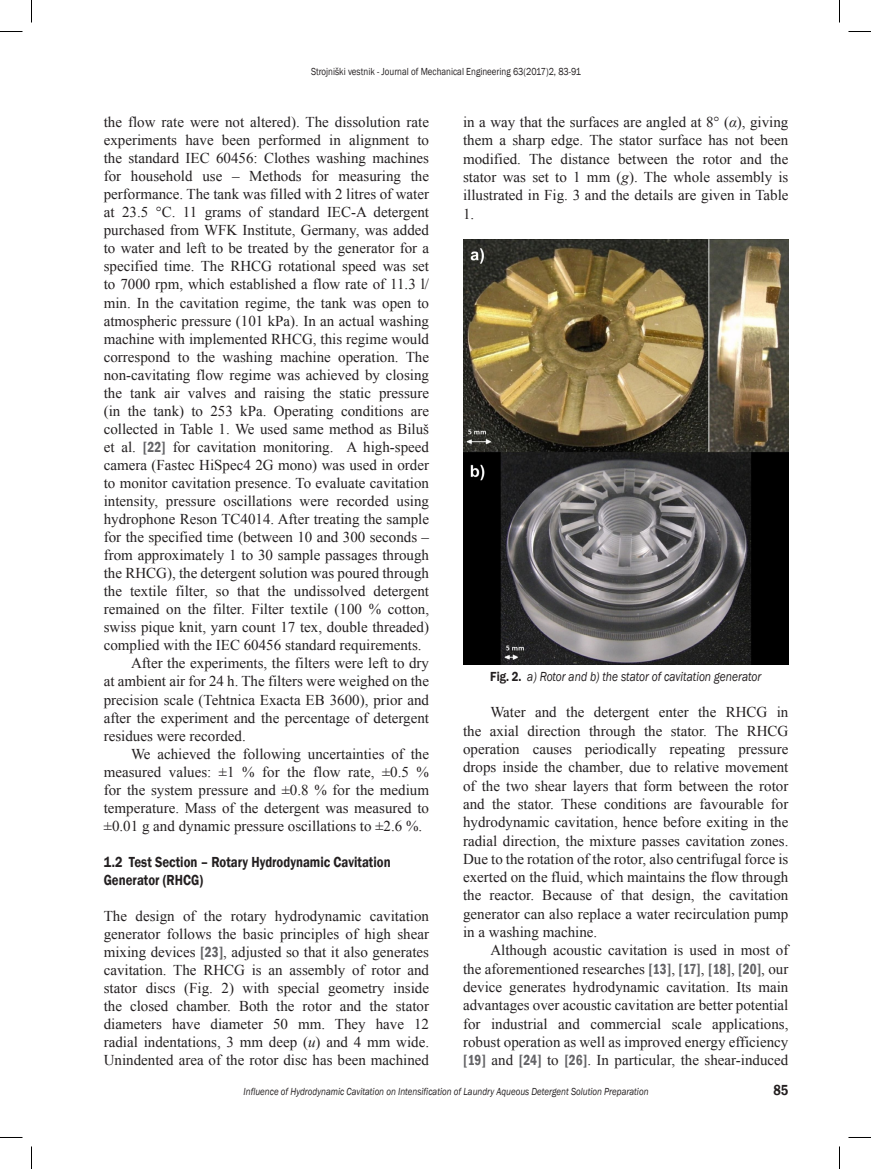
<style>
.page{position:relative;width:871px;height:1169px;background:#fff}
.page>*{position:absolute;margin:0;border:0;box-sizing:border-box;transform-origin:0 0}
.t1{font:15px/18.3px "Times New Roman";color:#231f20;text-align:justify}
.t2{font:600 15px/18px "Franklin Gothic";color:#231f20;scale:.85 1}
.t3{font:italic 13.5px "Franklin Gothic";color:#231f20;scale:.85 1}
.t4{font:italic 10.5px "Franklin Gothic";color:#231f20;scale:.85 1}
.t5{font:10.5px "Franklin Gothic";color:#231f20;scale:.85 1}
.s1{font-family:"Franklin Gothic";font-weight:600;font-stretch:condensed;color:#636366}
.s2{font-style:italic}
.s3{font-weight:600;font-style:normal}
</style>
<div class="page">
<img style="left:463px;top:240px;width:325px;height:424px">
<svg style="left:0;top:31px;width:22px;height:1px"></svg>
<svg style="left:848px;top:31px;width:23px;height:1px"></svg>
<svg style="left:0;top:1137px;width:22px;height:1px"></svg>
<svg style="left:848px;top:1137px;width:23px;height:1px"></svg>
<svg style="left:31px;top:0;width:1px;height:23px"></svg>
<svg style="left:31px;top:1146px;width:1px;height:23px"></svg>
<svg style="left:839px;top:0;width:1px;height:23px"></svg>
<svg style="left:839px;top:1146px;width:1px;height:23px"></svg>
<p class="t5" style="left:311px;top:65px;width:319px">Strojniški vestnik - Journal of Mechanical Engineering 63(2017)2, 83-91</p>
<p class="t1" style="left:104px;top:112px;width:327px">the flow rate were not altered). The dissolution rate</p>
<p class="t1" style="left:104px;top:130px;width:327px">experiments have been performed in alignment to</p>
<p class="t1" style="left:104px;top:148px;width:327px">the standard IEC 60456: Clothes washing machines</p>
<p class="t1" style="left:104px;top:166px;width:327px">for household use – Methods for measuring the</p>
<p class="t1" style="left:104px;top:184px;width:327px">performance. The tank was filled with 2 litres of water</p>
<p class="t1" style="left:104px;top:203px;width:327px">at 23.5 °C. 11 grams of standard IEC-A detergent</p>
<p class="t1" style="left:104px;top:221px;width:327px">purchased from WFK Institute, Germany, was added</p>
<p class="t1" style="left:104px;top:239px;width:327px">to water and left to be treated by the generator for a</p>
<p class="t1" style="left:104px;top:257px;width:327px">specified time. The RHCG rotational speed was set</p>
<p class="t1" style="left:104px;top:275px;width:327px">to 7000 rpm, which established a flow rate of 11.3 l/</p>
<p class="t1" style="left:104px;top:293px;width:327px">min. In the cavitation regime, the tank was open to</p>
<p class="t1" style="left:104px;top:311px;width:327px">atmospheric pressure (101 kPa). In an actual washing</p>
<p class="t1" style="left:104px;top:329px;width:327px">machine with implemented RHCG, this regime would</p>
<p class="t1" style="left:104px;top:347px;width:327px">correspond to the washing machine operation. The</p>
<p class="t1" style="left:104px;top:365px;width:327px">non-cavitating flow regime was achieved by closing</p>
<p class="t1" style="left:104px;top:383px;width:327px">the tank air valves and raising the static pressure</p>
<p class="t1" style="left:104px;top:401px;width:327px">(in the tank) to 253 kPa. Operating conditions are</p>
<p class="t1" style="left:104px;top:419px;width:327px">collected in Table 1. We used same method as Biluš</p>
<p class="t1" style="left:104px;top:437px;width:327px">et al. <span class="s1">[22]</span> for cavitation monitoring. A high-speed</p>
<p class="t1" style="left:104px;top:455px;width:327px">camera (Fastec HiSpec4 2G mono) was used in order</p>
<p class="t1" style="left:104px;top:473px;width:327px">to monitor cavitation presence. To evaluate cavitation</p>
<p class="t1" style="left:104px;top:491px;width:327px">intensity, pressure oscillations were recorded using</p>
<p class="t1" style="left:104px;top:509px;width:327px">hydrophone Reson TC4014. After treating the sample</p>
<p class="t1" style="left:104px;top:527px;width:327px">for the specified time (between 10 and 300 seconds –</p>
<p class="t1" style="left:104px;top:545px;width:327px">from approximately 1 to 30 sample passages through</p>
<p class="t1" style="left:104px;top:563px;width:327px">the RHCG), the detergent solution was poured through</p>
<p class="t1" style="left:104px;top:581px;width:327px">the textile filter, so that the undissolved detergent</p>
<p class="t1" style="left:104px;top:599px;width:327px">remained on the filter. Filter textile (100 % cotton,</p>
<p class="t1" style="left:104px;top:617px;width:327px">swiss pique knit, yarn count 17 tex, double threaded)</p>
<p class="t1" style="left:104px;top:635px;width:319px">complied with the IEC 60456 standard requirements.</p>
<p class="t1" style="left:131px;top:654px;width:300px">After the experiments, the filters were left to dry</p>
<p class="t1" style="left:104px;top:672px;width:327px">at ambient air for 24 h. The filters were weighed on the</p>
<p class="t1" style="left:104px;top:690px;width:327px">precision scale (Tehtnica Exacta EB 3600), prior and</p>
<p class="t1" style="left:104px;top:708px;width:327px">after the experiment and the percentage of detergent</p>
<p class="t1" style="left:104px;top:726px;width:144px">residues were recorded.</p>
<p class="t1" style="left:131px;top:744px;width:300px">We achieved the following uncertainties of the</p>
<p class="t1" style="left:104px;top:762px;width:327px">measured values: ±1 % for the flow rate, ±0.5 %</p>
<p class="t1" style="left:104px;top:780px;width:327px">for the system pressure and ±0.8 % for the medium</p>
<p class="t1" style="left:104px;top:798px;width:327px">temperature. Mass of the detergent was measured to</p>
<p class="t1" style="left:104px;top:816px;width:320px">±0.01 g and dynamic pressure oscillations to ±2.6 %.</p>
<p class="t2" style="left:104px;top:853px;width:339px">1.2 Test Section – Rotary Hydrodynamic Cavitation<br>Generator (RHCG)</p>
<p class="t1" style="left:104px;top:906px;width:327px">The design of the rotary hydrodynamic cavitation generator follows the basic principles of high shear mixing devices <span class="s1">[23]</span>, adjusted so that it also generates cavitation. The RHCG is an assembly of rotor and stator discs (Fig. 2) with special geometry inside the closed chamber. Both the rotor and the stator diameters have diameter 50 mm. They have 12 radial indentations, 3 mm deep (<span class="s2">u</span>) and 4 mm wide.<br>Unindented area of the rotor disc has been machined</p>
<p class="t1" style="left:463px;top:112px;width:327px">in a way that the surfaces are angled at 8° (<span class="s2">α</span>), giving them a sharp edge. The stator surface has not been modified. The distance between the rotor and the stator was set to 1 mm (<span class="s2">g</span>). The whole assembly is illustrated in Fig. 3 and the details are given in Table 1.</p>
<p class="t3" style="left:490px;top:668px;width:320px"><span class="s3">Fig. 2.</span> a) Rotor and b) the stator of cavitation generator</p>
<p class="t1" style="left:463px;top:703px;width:327px;text-indent:27px">Water and the detergent enter the RHCG in the axial direction through the stator. The RHCG operation causes periodically repeating pressure drops inside the chamber, due to relative movement of the two shear layers that form between the rotor and the stator. These conditions are favourable for hydrodynamic cavitation, hence before exiting in the radial direction, the mixture passes cavitation zones.<br>Due to the rotation of the rotor, also centrifugal force is exerted on the fluid, which maintains the flow through the reactor. Because of that design, the cavitation generator can also replace a water recirculation pump in a washing machine.</p>
<p class="t1" style="left:463px;top:940px;width:327px;text-indent:27px">Although acoustic cavitation is used in most of the aforementioned researches <span class="s1">[13]</span>, <span class="s1">[17]</span>, <span class="s1">[18]</span>, <span class="s1">[20]</span>, our device generates hydrodynamic cavitation. Its main advantages over acoustic cavitation are better potential for industrial and commercial scale applications, robust operation as well as improved energy efficiency <span class="s1">[19]</span> and <span class="s1">[24]</span> to <span class="s1">[26]</span>. In particular, the shear-induced</p>
<p class="t4" style="left:244px;top:1084px;width:478px">Influence of Hydrodynamic Cavitation on Intensification of Laundry Aqueous Detergent Solution Preparation</p>
<p class="t2" style="left:773px;top:1081px;width:19px">85</p>
</div>
